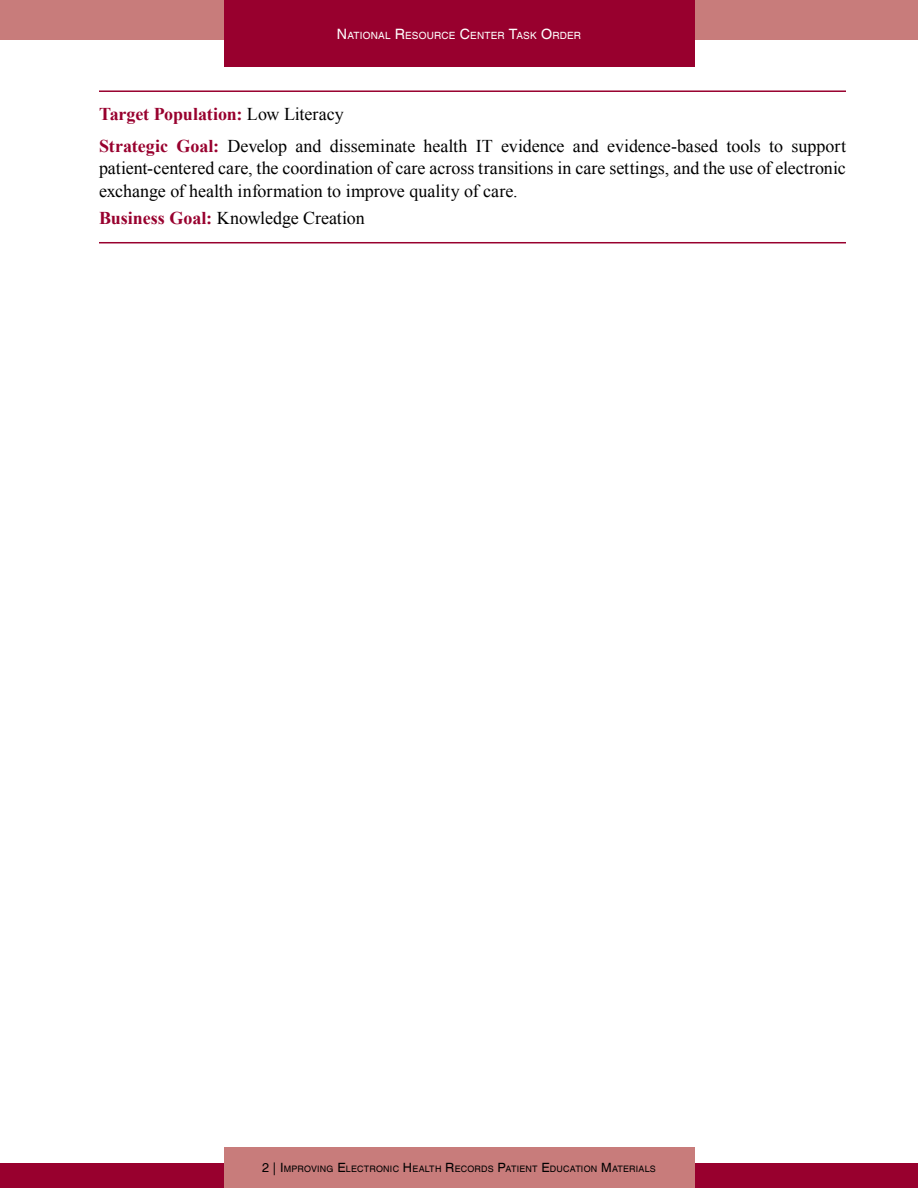
<style>
.page{position:relative;width:918px;height:1188px;background:#fff}
.page>*{position:absolute;margin:0;border:0;box-sizing:border-box;transform-origin:0 0}
.LineBelow{font:18px/22.5px "Times New Roman";letter-spacing:-.005em;color:#000;text-align:justify}
.LineAbove{font:700 18px "Times New Roman";letter-spacing:-.005em;color:#98002e}
.t1{font:10.05px "Helvetica";letter-spacing:.015em;color:#fff}
.t2{font:8.85px "Helvetica";letter-spacing:.025em;color:#000}
.s1{font-size:14.25px}
.s2{font-weight:400;color:#000}
.s3{font-weight:700;color:#98002e}
.s4{font-size:12.75px}
</style>
<div class="page">
<div style="left:0;top:0;width:918px;height:40px;background:#c87c7b"></div>
<div style="left:224px;top:0;width:470px;height:68px;background:#98002e"></div>
<div style="left:0;top:1163px;width:918px;height:25px;background:#98002e"></div>
<div style="left:224px;top:1148px;width:470px;height:40px;background:#c87c7b"></div>
<hr style="left:99px;top:90px;width:747px;height:2px;background:#98002e">
<hr style="left:99px;top:242px;width:747px;height:1px;background:#98002e">
<p class="t1" style="left:337px;top:30px;width:244px"><span class="s1">N</span>ATIONAL <span class="s1">R</span>ESOURCE <span class="s1">C</span>ENTER <span class="s1">T</span>ASK <span class="s1">O</span>RDER</p>
<p class="LineAbove" style="left:99px;top:102px;width:246px">Target Population: <span class="s2">Low Literacy</span></p>
<p class="LineBelow" style="left:99px;top:134px;width:749px"><span class="s3">Strategic Goal:</span> Develop and disseminate health IT evidence and evidence-based tools to support patient-centered care, the coordination of care across transitions in care settings, and the use of electronic exchange of health information to improve quality of care.</p>
<p class="LineBelow" style="left:99px;top:206px;width:267px"><span class="s3">Business Goal:</span> Knowledge Creation</p>
<p class="t2" style="left:262px;top:1164px;width:395px"><span class="s4">2 | I</span>MPROVI NG <span class="s4">E</span>LECTRONI C <span class="s4">H</span>EALTH <span class="s4">R</span> ECORDS <span class="s4">P</span>ATIENT <span class="s4">E</span>DUCATION <span class="s4">M</span>ATERIALS</p>
</div>
